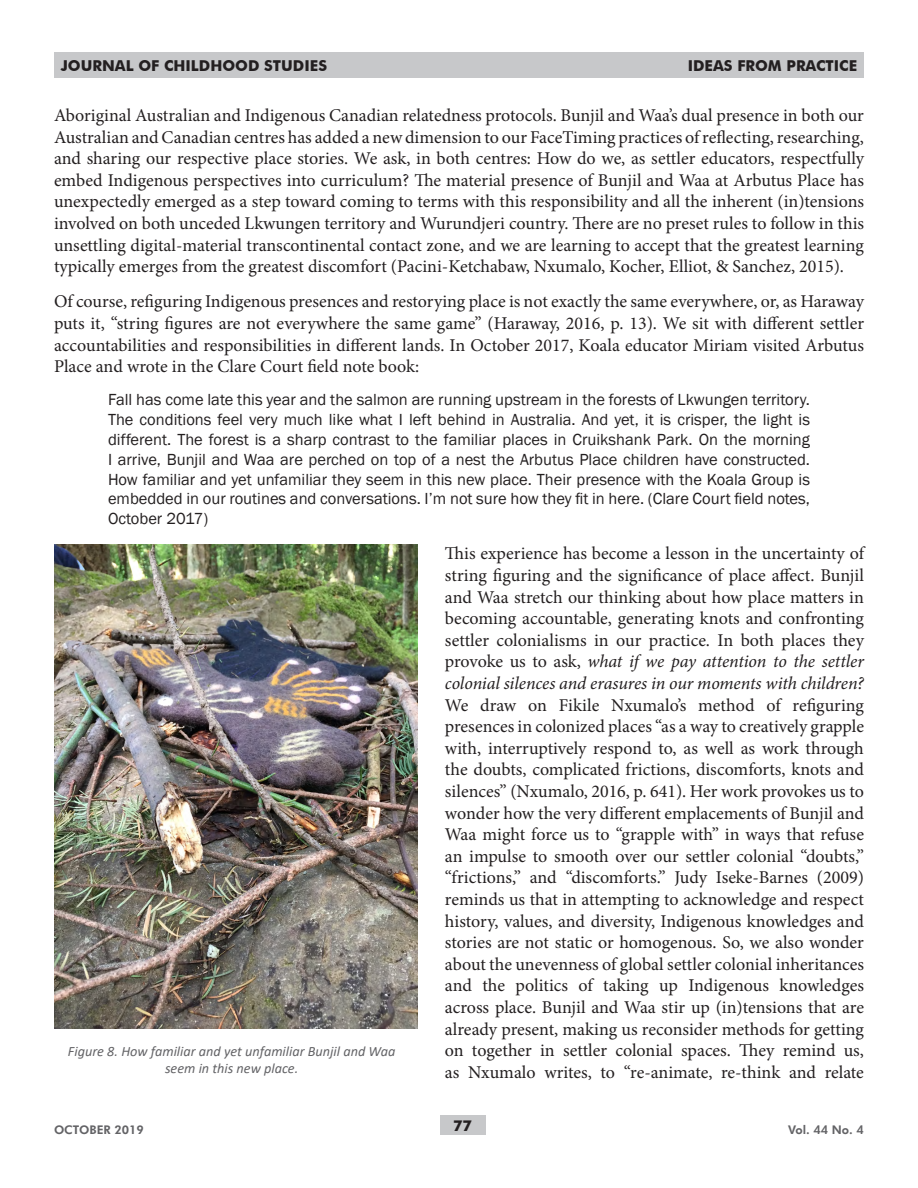
<style>
.page{position:relative;width:918px;height:1188px;background:#fff}
.page>*{position:absolute;margin:0;border:0;box-sizing:border-box;transform-origin:0 0}
.t1{font:18px/21.6px "Minion Pro";color:#231f20;text-align:justify}
.t2{font:16.5px/19.8px "Franklin Gothic";color:#231f20;text-align:justify}
.t3{font:700 15px "Futura BT";color:#231f20}
.t4{font:italic 14.25px/17.1px "Calibri";color:#636366;text-align:center}
.t5{font:800 12px "Futura BT";color:#636366}
.s1{font-style:italic}
</style>
<div class="page">
<div style="left:440px;top:1116px;width:45px;height:19px;background:#c7c8ca"></div>
<div style="left:54px;top:52px;width:810px;height:26px;background:#c7c8ca"></div>
<img style="left:55px;top:545px;width:362px;height:483px">
<p class="t3" style="left:61px;top:57px;width:268px">JOURNAL OF CHILDHOOD STUDIES</p>
<p class="t3" style="left:688px;top:57px;width:171px">IDEAS FROM PRACTICE</p>
<p class="t1" style="left:54px;top:105px;width:812px">Aboriginal Australian and Indigenous Canadian relatedness protocols. Bunjil and Waa’s dual presence in both our Australian and Canadian centres has added a new dimension to our FaceTiming practices of reflecting, researching, and sharing our respective place stories. We ask, in both centres: How do we, as settler educators, respectfully embed Indigenous perspectives into curriculum? The material presence of Bunjil and Waa at Arbutus Place has unexpectedly emerged as a step toward coming to terms with this responsibility and all the inherent (in)tensions involved on both unceded Lkwungen territory and Wurundjeri country. There are no preset rules to follow in this unsettling digital-material transcontinental contact zone, and we are learning to accept that the greatest learning typically emerges from the greatest discomfort (Pacini-Ketchabaw, Nxumalo, Kocher, Elliot, &amp; Sanchez, 2015).</p>
<p class="t1" style="left:54px;top:291px;width:812px">Of course, refiguring Indigenous presences and restorying place is not exactly the same everywhere, or, as Haraway puts it, “string figures are not everywhere the same game” (Haraway, 2016, p. 13). We sit with different settler accountabilities and responsibilities in different lands. In October 2017, Koala educator Miriam visited Arbutus Place and wrote in the Clare Court field note book:</p>
<p class="t2" style="left:108px;top:390px;width:704px">Fall has come late this year and the salmon are running upstream in the forests of Lkwungen territory.<br>The conditions feel very much like what I left behind in Australia. And yet, it is crisper, the light is different. The forest is a sharp contrast to the familiar places in Cruikshank Park. On the morning I arrive, Bunjil and Waa are perched on top of a nest the Arbutus Place children have constructed.<br>How familiar and yet unfamiliar they seem in this new place. Their presence with the Koala Group is embedded in our routines and conversations. I’m not sure how they fit in here. (Clare Court field notes, October 2017)</p>
<p class="t1" style="left:445px;top:543px;width:421px">This experience has become a lesson in the uncertainty of string figuring and the significance of place affect. Bunjil and Waa stretch our thinking about how place matters in becoming accountable, generating knots and confronting settler colonialisms in our practice. In both places they provoke us to ask, <span class="s1">what if we pay attention to the settler colonial silences and erasures in our moments with children?</span></p>
<p class="t1" style="left:445px;top:694px;width:421px">We draw on Fikile Nxumalo’s method of refiguring presences in colonized places “as a way to creatively grapple with, interruptively respond to, as well as work through the doubts, complicated frictions, discomforts, knots and silences” (Nxumalo, 2016, p. 641). Her work provokes us to wonder how the very different emplacements of Bunjil and Waa might force us to “grapple with” in ways that refuse an impulse to smooth over our settler colonial “doubts,” “frictions,” and “discomforts.” Judy Iseke-Barnes (2009) reminds us that in attempting to acknowledge and respect history, values, and diversity, Indigenous knowledges and stories are not static or homogenous. So, we also wonder about the unevenness of global settler colonial inheritances and the politics of taking up Indigenous knowledges across place. Bunjil and Waa stir up (in)tensions that are already present, making us reconsider methods for getting on together in settler colonial spaces. They remind us, as Nxumalo writes, to “re-animate, re-think and relate</p>
<p class="t4" style="left:68px;top:1042px;width:329px">Figure 8. How familiar and yet unfamiliar Bunjil and Waa seem in this new place.</p>
<p class="t5" style="left:54px;top:1122px;width:91px">OCTOBER 2019</p>
<p class="t3" style="left:453px;top:1117px;width:20px">77</p>
<p class="t5" style="left:788px;top:1122px;width:77px">Vol. 44 No. 4</p>
</div>
